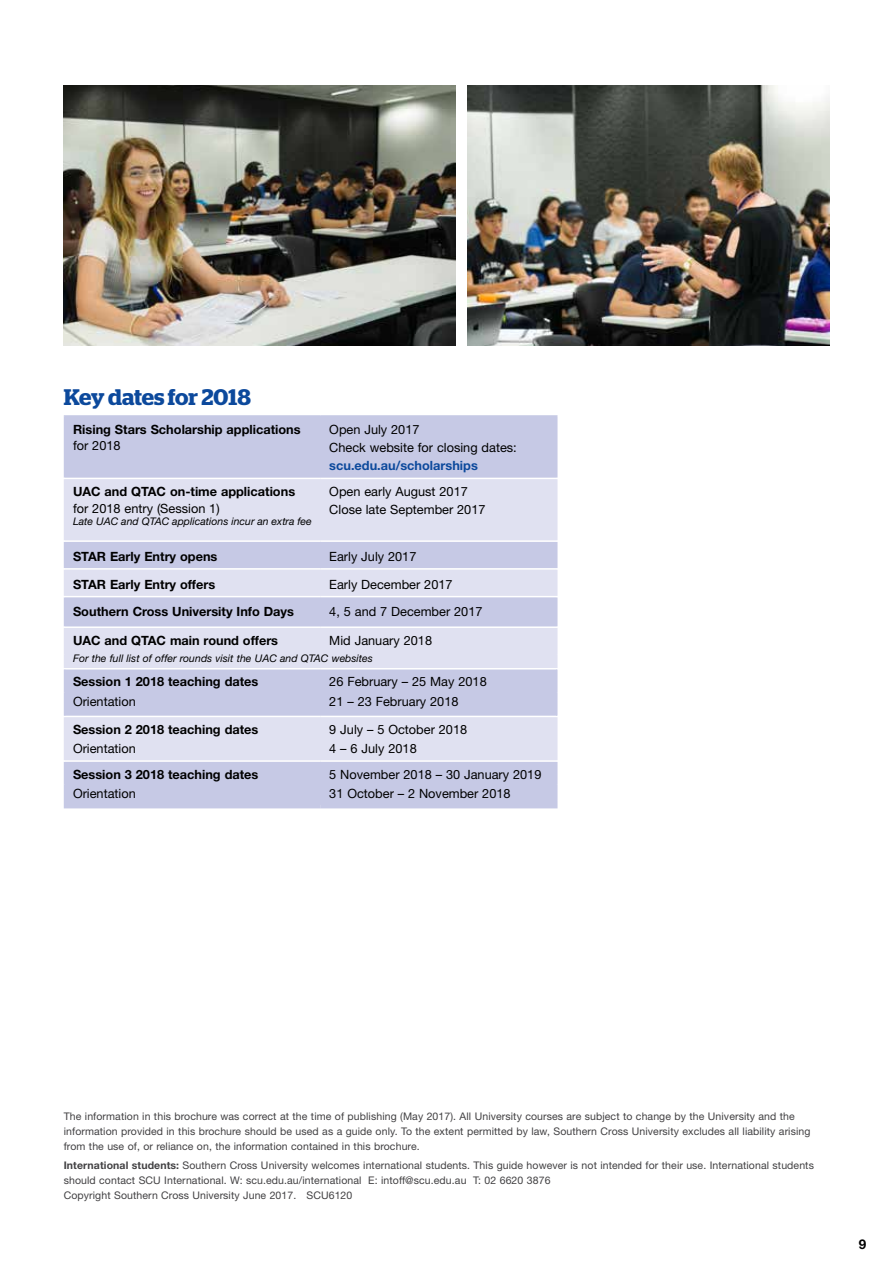
<style>
.page{position:relative;width:893px;height:1263px;background:#fff}
.page>*{position:absolute;margin:0;border:0;box-sizing:border-box;transform-origin:0 0}
.t1{font:600 22.5px "Stag";letter-spacing:-.005em;color:#0c499c}
.t2{font:700 13.5px "Helvetica Neue LT Std";color:#000}
.t3{font:12.75px/18px "Helvetica Neue LT Std";color:#000}
.t4{font:700 12.75px "Helvetica Neue LT Std";color:#000}
.t5{font:700 12.75px "Helvetica Neue LT Std";color:#0c499c}
.t6{font:10.5px/15px "Helvetica Neue LT Std";letter-spacing:.01em;color:#414042}
.t7{font:italic 10.5px "Helvetica Neue LT Std";color:#000}
.s1{font-weight:700}
</style>
<div class="page">
<div style="left:65px;top:417px;width:491px;height:384px;background:#c6c9e5"></div>
<svg style="left:65px;top:479px;width:491px;height:281px;background:#d6d8ec"></svg>
<hr style="left:64px;top:415px;width:257px;height:2px;background:#c6c9e5">
<hr style="left:64px;top:417px;width:1px;height:61px;background:#c6c9e5">
<hr style="left:321px;top:415px;width:236px;height:2px;background:#c6c9e5">
<hr style="left:556px;top:417px;width:1px;height:61px;background:#c6c9e5">
<hr style="left:64px;top:479px;width:1px;height:61px;background:#e0e1f1">
<hr style="left:556px;top:479px;width:1px;height:61px;background:#e0e1f1">
<hr style="left:64px;top:478px;width:257px;height:1px;background:#fff">
<hr style="left:321px;top:478px;width:236px;height:1px;background:#fff">
<hr style="left:64px;top:540px;width:257px;height:2px;background:#fff">
<hr style="left:321px;top:540px;width:236px;height:2px;background:#fff">
<hr style="left:64px;top:568px;width:257px;height:2px;background:#fff">
<hr style="left:321px;top:568px;width:236px;height:2px;background:#fff">
<hr style="left:64px;top:596px;width:257px;height:1px;background:#fff">
<hr style="left:321px;top:596px;width:236px;height:1px;background:#fff">
<hr style="left:64px;top:626px;width:257px;height:2px;background:#fff">
<hr style="left:321px;top:626px;width:236px;height:2px;background:#fff">
<hr style="left:64px;top:668px;width:257px;height:1px;background:#fff">
<hr style="left:321px;top:668px;width:236px;height:1px;background:#fff">
<hr style="left:64px;top:716px;width:257px;height:1px;background:#fff">
<hr style="left:321px;top:716px;width:236px;height:1px;background:#fff">
<hr style="left:64px;top:760px;width:257px;height:2px;background:#fff">
<hr style="left:321px;top:760px;width:236px;height:2px;background:#fff">
<div style="left:64px;top:801px;width:257px;height:7px;background:#c6c9e5"></div>
<div style="left:321px;top:801px;width:236px;height:7px;background:#c6c9e5"></div>
<svg style="left:64px;top:542px;width:1px;height:259px"></svg>
<svg style="left:556px;top:542px;width:1px;height:259px"></svg>
<img style="left:64px;top:85px;width:392px;height:261px">
<img style="left:468px;top:85px;width:361px;height:261px">
<h1 class="t1" style="left:64px;top:384px;width:189px">Key dates for 2018</h1>
<p class="t4" style="left:73px;top:421px;width:229px">Rising Stars Scholarship applications</p>
<p class="t3" style="left:73px;top:436px;width:49px">for 2018</p>
<p class="t4" style="left:73px;top:484px;width:224px">UAC and QTAC on-time applications</p>
<p class="t3" style="left:73px;top:499px;width:148px">for 2018 entry (Session 1)</p>
<p class="t7" style="left:73px;top:514px;width:240px">Late UAC and QTAC applications incur an extra fee</p>
<p class="t3" style="left:329px;top:420px;width:189px">Open July 2017<br>Check website for closing dates:</p>
<p class="t5" style="left:329px;top:457px;width:150px">scu.edu.au/scholarships</p>
<p class="t3" style="left:329px;top:482px;width:158px">Open early August 2017<br>Close late September 2017</p>
<p class="t4" style="left:73px;top:548px;width:146px">STAR Early Entry opens</p>
<p class="t3" style="left:329px;top:547px;width:89px">Early July 2017</p>
<p class="t4" style="left:73px;top:576px;width:144px">STAR Early Entry offers</p>
<p class="t3" style="left:329px;top:575px;width:125px">Early December 2017</p>
<p class="t4" style="left:73px;top:604px;width:223px">Southern Cross University Info Days</p>
<p class="t3" style="left:329px;top:603px;width:155px">4, 5 and 7 December 2017</p>
<p class="t4" style="left:73px;top:632px;width:207px">UAC and QTAC main round offers</p>
<p class="t3" style="left:329px;top:631px;width:104px">Mid January 2018</p>
<p class="t7" style="left:73px;top:652px;width:301px">For the full list of offer rounds visit the UAC and QTAC websites</p>
<p class="t4" style="left:73px;top:674px;width:187px">Session 1 2018 teaching dates</p>
<p class="t3" style="left:329px;top:673px;width:159px">26 February – 25 May 2018</p>
<p class="t3" style="left:73px;top:692px;width:64px">Orientation</p>
<p class="t3" style="left:329px;top:692px;width:131px">21 – 23 February 2018</p>
<p class="t4" style="left:73px;top:722px;width:187px">Session 2 2018 teaching dates</p>
<p class="t3" style="left:329px;top:720px;width:139px">9 July – 5 October 2018</p>
<p class="t3" style="left:73px;top:740px;width:64px">Orientation</p>
<p class="t3" style="left:329px;top:740px;width:89px">4 – 6 July 2018</p>
<p class="t4" style="left:73px;top:766px;width:187px">Session 3 2018 teaching dates</p>
<p class="t3" style="left:329px;top:765px;width:214px">5 November 2018 – 30 January 2019</p>
<p class="t3" style="left:73px;top:784px;width:64px">Orientation</p>
<p class="t3" style="left:329px;top:784px;width:183px">31 October – 2 November 2018</p>
<p class="t6" style="left:64px;top:1108px;width:748px">The information in this brochure was correct at the time of publishing (May 2017). All University courses are subject to change by the University and the information provided in this brochure should be used as a guide only. To the extent permitted by law, Southern Cross University excludes all liability arising from the use of, or reliance on, the information contained in this brochure.</p>
<p class="t6" style="left:64px;top:1158px;width:752px"><span class="s1">International students:</span> Southern Cross University welcomes international students. This guide however is not intended for their use. International students should contact SCU International. W: scu.edu.au/international E: intoff@scu.edu.au T: 02 6620 3876<br>Copyright Southern Cross University June 2017. SCU6120</p>
<p class="t2" style="left:859px;top:1236px;width:9px">9</p>
</div>
